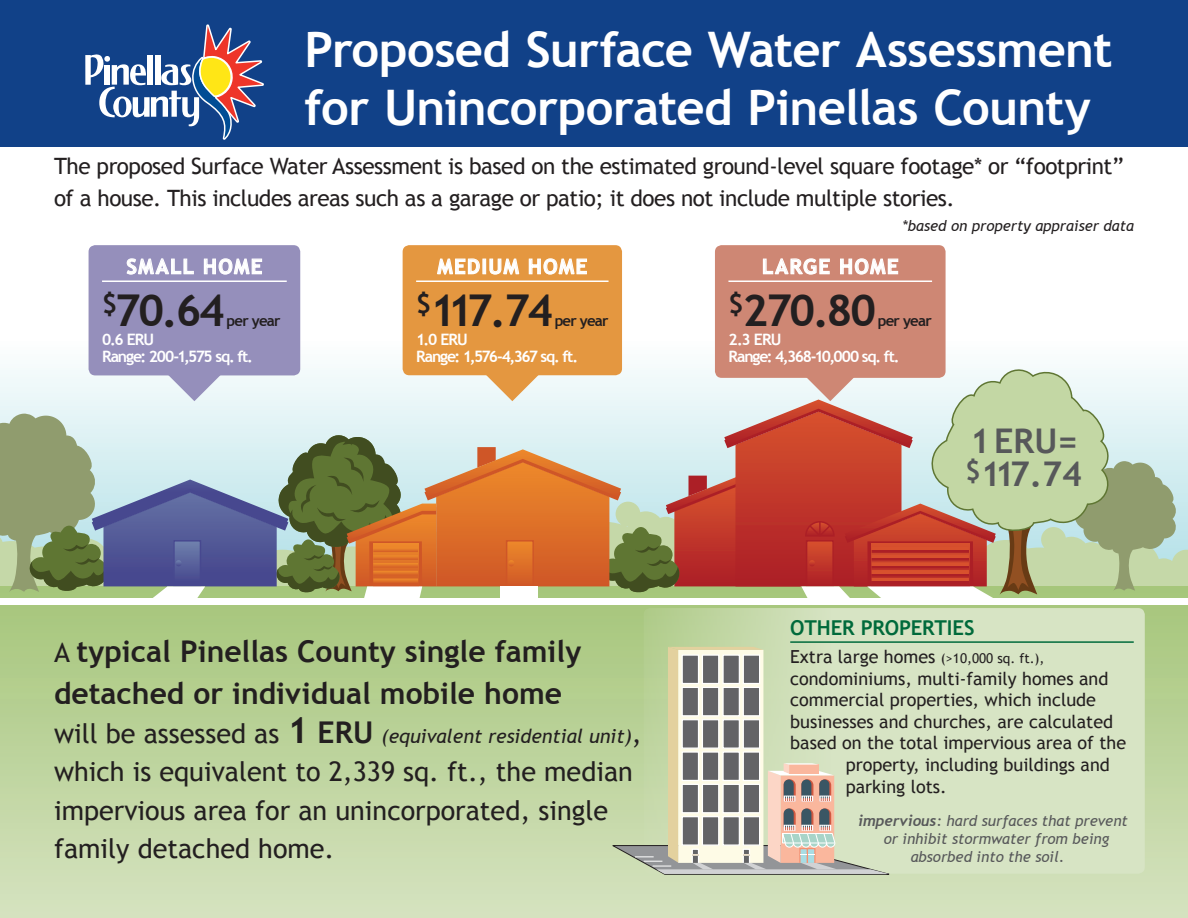
<style>
.page{position:relative;width:1188px;height:918px;background:#fff}
.page>*{position:absolute;margin:0;border:0;box-sizing:border-box;transform-origin:0 0}
.t1{font:700 49.05px/57.3px "Trebuchet MS";letter-spacing:-.015em;color:#fff}
.t2{font:700 43.8px "Trebuchet MS";letter-spacing:-.05em;color:#231f20}
.t3{font:700 34.05px/33.3px "Trebuchet MS";color:#57585a}
.t4{font:700 30px/42px "Trebuchet MS";color:#231f20}
.t5{font:27px/38.4px "Trebuchet MS";color:#231f20}
.t6{font:22.5px/31.8px "Trebuchet MS";letter-spacing:-.02em;color:#231f20}
.t7{font:700 20.4px "Trebuchet MS";letter-spacing:.07em;color:#fff}
.t8{font:700 20.4px "Trebuchet MS";letter-spacing:-.005em;color:#006a3b}
.t9{font:italic 19.5px "Trebuchet MS";color:#231f20}
.t10{font:18px "Trebuchet MS";color:#231f20}
.t11{font:700 15.75px/16.5px "Trebuchet MS";letter-spacing:-.07em;color:#fff}
.t12{font:italic 15px "Trebuchet MS";color:#57585a}
.t13{font:italic 15px "Trebuchet MS";color:#231f20}
.t14{font:700 15px "Trebuchet MS";letter-spacing:-.05em;color:#231f20}
.t15{font:13.5px "Trebuchet MS";color:#231f20}
.s1{font-weight:400;font-size:27px}
.s2{font-style:normal;font-size:27px}
.s3{font-weight:700;font-style:normal;font-size:36px}
.s4{font-weight:700;font-style:normal;font-size:30px}
.s5{font-size:18px}
.s6{font-family:"Trebuchet";font-weight:700}
</style>
<div class="page">
<div style="left:0;top:586px;width:1188px;height:332px;background:linear-gradient(to bottom,#a4c579,#d5e2bf)"></div>
<div style="left:0;top:0;width:1188px;height:147px;background:#114188"></div>
<div style="left:644px;top:608px;width:501px;height:266px;background:#d7e4c4;border-radius:7px"></div>
<div style="left:0;top:598px;width:1188px;height:7px;background:#fff"></div>
<svg style="left:611px;top:647px;width:282px;height:228px"></svg>
<svg style="left:0;top:348px;width:1177px;height:250px;background:#bfab97"></svg>
<svg style="left:85px;top:24px;width:179px;height:116px"></svg>
<hr style="left:790px;top:641px;width:344px;height:2px;background:#006a3b">
<div style="left:89px;top:245px;width:211px;height:130px;background:#958fbb;border-radius:7px"></div>
<hr style="left:102px;top:281px;width:185px;height:1px;background:#fff">
<svg style="left:126px;top:258px;width:68px;height:17px"></svg>
<svg style="left:203px;top:258px;width:60px;height:17px"></svg>
<div style="left:403px;top:245px;width:219px;height:130px;background:#e49740;border-radius:7px"></div>
<hr style="left:416px;top:281px;width:193px;height:1px;background:#fff">
<svg style="left:437px;top:258px;width:43px;height:17px"></svg>
<div style="left:482px;top:259px;width:4px;height:15px;border:1px solid #fff"></div>
<svg style="left:489px;top:258px;width:31px;height:17px"></svg>
<svg style="left:528px;top:258px;width:59px;height:17px"></svg>
<div style="left:715px;top:245px;width:231px;height:133px;background:#ce8774;border-radius:7px"></div>
<hr style="left:728px;top:281px;width:204px;height:1px;background:#fff">
<svg style="left:762px;top:258px;width:68px;height:17px"></svg>
<svg style="left:840px;top:258px;width:59px;height:17px"></svg>
<h1 class="t1" style="left:305px;top:21px;width:809px">Proposed Surface Water Assessment for Unincorporated Pinellas County</h1>
<p class="t6" style="left:54px;top:151px;width:1071px">The proposed Surface Water Assessment is based on the estimated ground-level square footage* or “footprint” of a house. This includes areas such as a garage or patio; it does not include multiple stories.</p>
<p class="t13" style="left:902px;top:217px;width:233px">*based on property appraiser data</p>
<p class="t7" style="left:126px;top:254px;width:137px">SMALL HOME</p>
<h2 class="t2" style="left:102px;top:283px;width:124px"><sup>$</sup>70.64</h2>
<p class="t14" style="left:227px;top:312px;width:56px">per year</p>
<p class="t11" style="left:102px;top:331px;width:153px">0.6 ERU<br>Range: 200-1,575 sq. ft.</p>
<p class="t7" style="left:437px;top:254px;width:151px">MEDIUM HOME</p>
<h2 class="t2" style="left:416px;top:283px;width:139px"><sup>$</sup>117.74</h2>
<p class="t14" style="left:555px;top:312px;width:55px">per year</p>
<p class="t11" style="left:416px;top:331px;width:164px">1.0 ERU<br>Range: 1,576-4,367 sq. ft.</p>
<h3 class="t4" style="left:54px;top:631px;width:529px"><span class="s1">A</span> typical Pinellas County single family detached or individual mobile home</h3>
<p class="t9" style="left:54px;top:724px;width:589px"><span class="s2">will be assessed as</span> <span class="s3">1</span> <span class="s4">ERU</span> (equivalent residential unit)<span class="s2">,</span></p>
<h3 class="t5" style="left:54px;top:753px;width:580px">which is equivalent to 2,339 sq. ft., the median impervious area for an unincorporated, single family detached home.</h3>
<p class="t7" style="left:762px;top:254px;width:138px">LARGE HOME</p>
<h2 class="t2" style="left:728px;top:283px;width:149px"><sup>$</sup>270.80</h2>
<p class="t14" style="left:878px;top:312px;width:56px">per year</p>
<p class="t11" style="left:728px;top:331px;width:173px">2.3 ERU<br>Range: 4,368-10,000 sq. ft.</p>
<h3 class="t3" style="left:965px;top:424px;width:118px">1 ERU= <sup>$</sup>117.74</h3>
<p class="t8" style="left:790px;top:615px;width:186px">OTHER PROPERTIES</p>
<p class="t15" style="left:790px;top:650px;width:256px"><span class="s5">Extra large homes</span> (&gt;10,000 sq. ft.),</p>
<p class="t10" style="left:790px;top:668px;width:320px">condominiums, multi-family homes and</p>
<p class="t10" style="left:790px;top:689px;width:307px">commercial properties, which include</p>
<p class="t10" style="left:790px;top:711px;width:324px">businesses and churches, are calculated</p>
<p class="t10" style="left:790px;top:732px;width:337px">based on the total impervious area of the</p>
<p class="t10" style="left:846px;top:754px;width:266px">property, including buildings and</p>
<p class="t10" style="left:846px;top:776px;width:102px">parking lots.</p>
<p class="t12" style="left:858px;top:812px;width:271px"><span class="s6">impervious</span>: hard surfaces that prevent</p>
<p class="t12" style="left:884px;top:830px;width:227px">or inhibit stormwater from being</p>
<p class="t12" style="left:911px;top:848px;width:155px">absorbed into the soil.</p>
</div>
